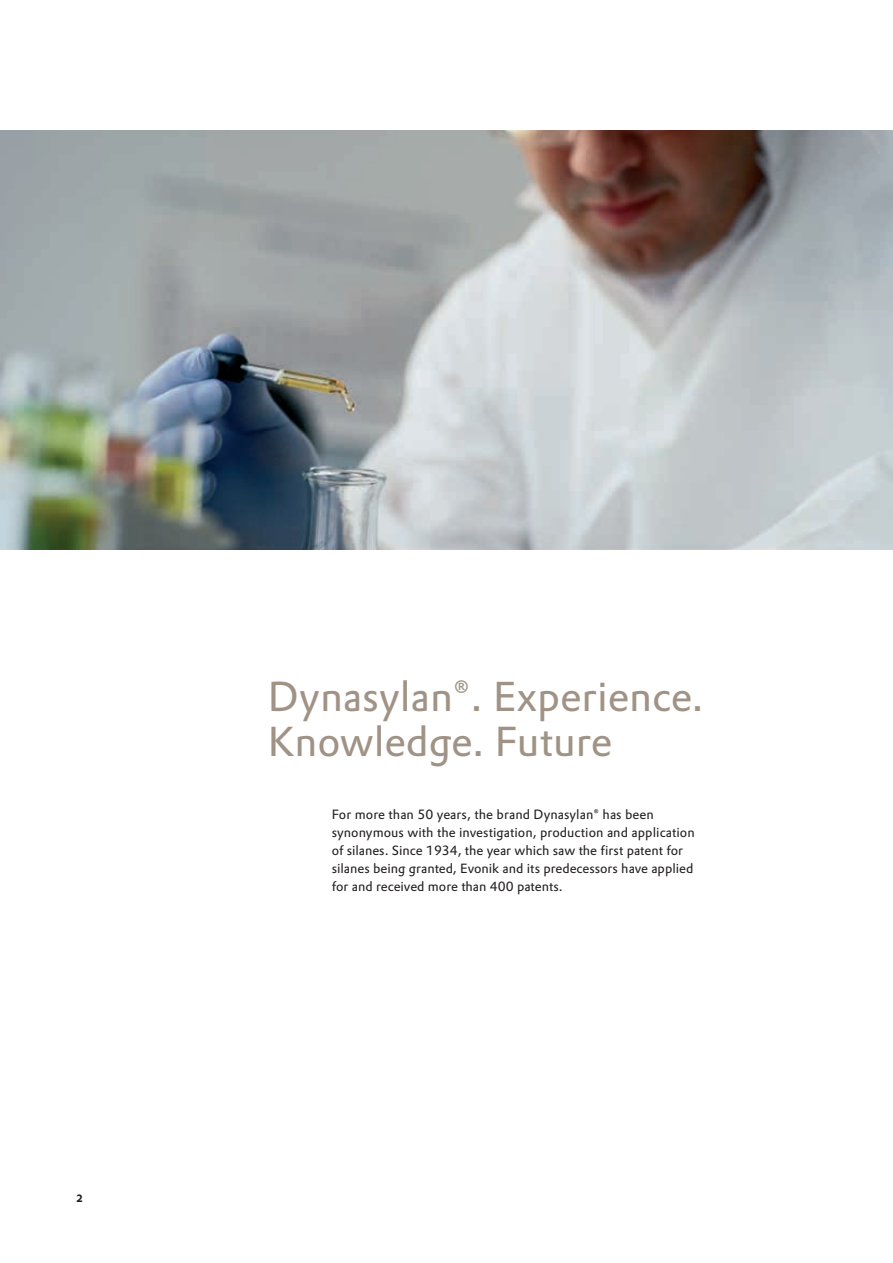
<style>
.page{position:relative;width:893px;height:1263px;background:#fff}
.page>*{position:absolute;margin:0;border:0;box-sizing:border-box;transform-origin:0 0}
.t1{font:40.95px/45px "Evonik Prokyon";color:#a09386}
.t2{font:13.2px/18px "Evonik Prokyon";color:#231f20}
.t3{font:700 10.5px "Evonik Prokyon";color:#231f20}
</style>
<div class="page">
<img style="left:0;top:131px;width:893px;height:418px">
<p class="t3" style="left:77px;top:1190px;width:8px">2</p>
<h1 class="t1" style="left:268px;top:671px;width:437px">Dynasylan®. Experience.<br>Knowledge. Future</h1>
<p class="t2" style="left:332px;top:805px;width:365px">For more than 50 years, the brand Dynasylan® has been synonymous with the investigation, production and application of silanes. Since 1934, the year which saw the first patent for silanes being granted, Evonik and its predecessors have applied for and received more than 400 patents.</p>
</div>
